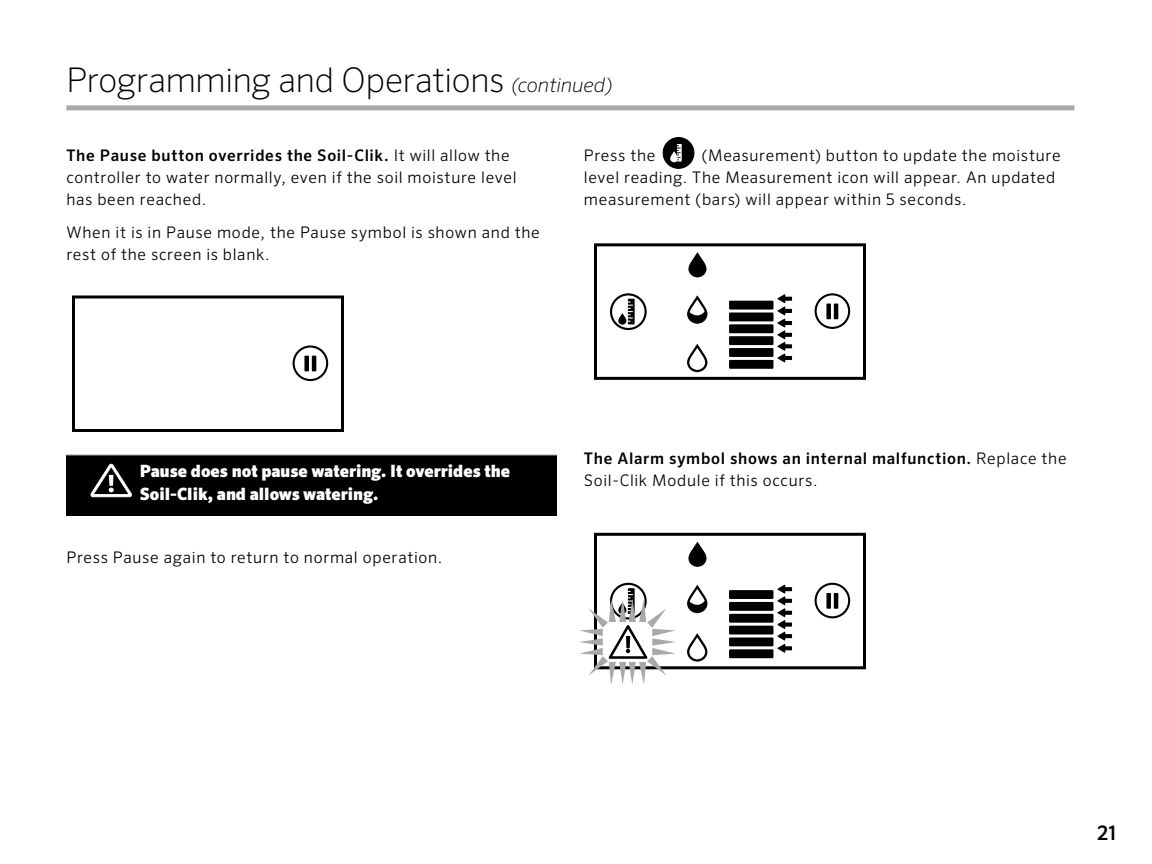
<style>
.page{position:relative;width:1152px;height:864px;background:#fff}
.page>*{position:absolute;margin:0;border:0;box-sizing:border-box;transform-origin:0 0}
.t1{font:200 34px "Sero Pro";letter-spacing:-.01em;color:#000}
.t2{font:500 20px "Sero Pro";color:#000}
.t3{font:900 17px/22.4px "Sero Pro";color:#fff}
.t4{font:300 16px/22px "Sero Pro";letter-spacing:.045em;color:#000}
.t5{font:500 16px/22px "Sero Pro";letter-spacing:.045em;color:#000}
.s1{font-style:italic;font-size:20px}
.s2{font-weight:500}
.s3{font-weight:300}
</style>
<div class="page">
<div style="left:66px;top:105px;width:1008px;height:5px;background:#a7a9ac"></div>
<div style="left:66px;top:455px;width:491px;height:61px;background:#000"></div>
<hr style="left:66px;top:455px;width:491px;height:1px;background:#939598">
<svg style="left:90px;top:463px;width:42px;height:35px"></svg>
<svg style="left:660px;top:135px;width:37px;height:36px"></svg>
<div style="left:663px;top:138px;width:31px;height:30px;background:#000;border-radius:50%"></div>
<div style="left:663px;top:137px;width:31px;height:32px;border:1px solid #000;border-radius:50%"></div>
<svg style="left:670px;top:144px;width:12px;height:18px"></svg>
<div style="left:72px;top:295px;width:272px;height:137px;border:3px solid #000"></div>
<svg style="left:292px;top:345px;width:36px;height:36px"></svg>
<div style="left:594px;top:243px;width:272px;height:137px;border:3px solid #000"></div>
<svg style="left:687px;top:344px;width:20px;height:28px"></svg>
<svg style="left:688px;top:252px;width:19px;height:26px"></svg>
<svg style="left:687px;top:295px;width:20px;height:29px"></svg>
<svg style="left:729px;top:294px;width:63px;height:75px"></svg>
<svg style="left:609px;top:293px;width:38px;height:38px"></svg>
<svg style="left:814px;top:293px;width:36px;height:36px"></svg>
<div style="left:594px;top:533px;width:272px;height:136px;border:3px solid #000"></div>
<svg style="left:687px;top:633px;width:20px;height:29px"></svg>
<svg style="left:688px;top:542px;width:19px;height:25px"></svg>
<svg style="left:687px;top:585px;width:20px;height:28px"></svg>
<svg style="left:729px;top:584px;width:63px;height:74px"></svg>
<svg style="left:814px;top:582px;width:36px;height:36px"></svg>
<svg style="left:580px;top:583px;width:96px;height:102px"></svg>
<h1 class="t1" style="left:66px;top:60px;width:547px">Programming and Operations <span class="s1">(continued)</span></h1>
<p class="t4" style="left:66px;top:144px;width:452px"><span class="s2">The Pause button overrides the Soil-Clik.</span> It will allow the controller to water normally, even if the soil moisture level has been reached.</p>
<p class="t4" style="left:66px;top:221px;width:475px">When it is in Pause mode, the Pause symbol is shown and the rest of the screen is blank.</p>
<p class="t4" style="left:584px;top:144px;width:478px;text-indent:118px">(Measurement) button to update the moisture level reading. The Measurement icon will appear. An updated measurement (bars) will appear within 5 seconds.</p>
<p class="t4" style="left:584px;top:144px;width:73px">Press the</p>
<p class="t3" style="left:140px;top:460px;width:372px">Pause does not pause watering. It overrides the<br>Soil-Clik, and allows watering.</p>
<p class="t4" style="left:66px;top:546px;width:377px">Press Pause again to return to normal operation.</p>
<p class="t5" style="left:584px;top:447px;width:484px">The Alarm symbol shows an internal malfunction. <span class="s3">Replace the<br>Soil-Clik Module if this occurs.</span></p>
<p class="t2" style="left:1097px;top:820px;width:20px">21</p>
</div>
